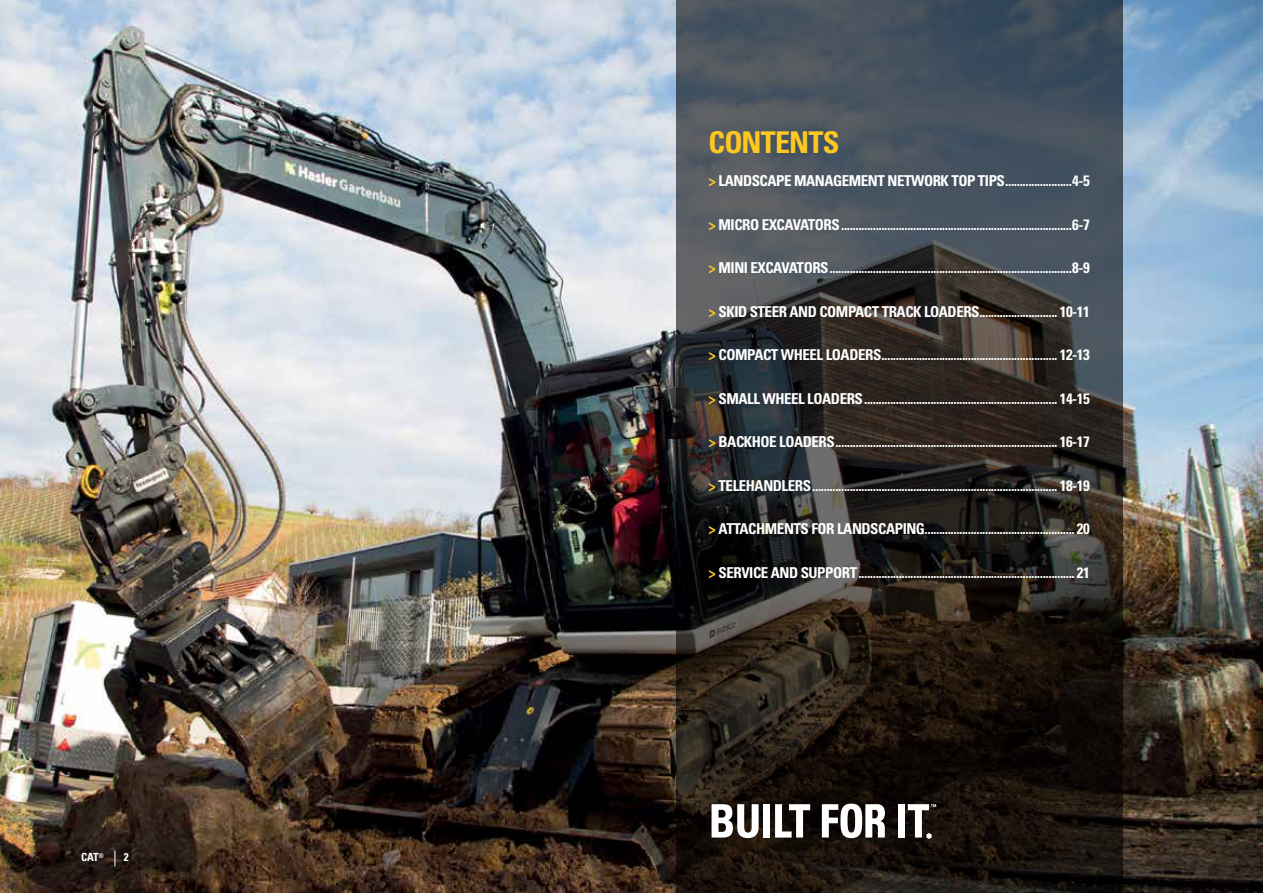
<style>
.page{position:relative;width:1263px;height:893px;background:#fff}
.page>*{position:absolute;margin:0;border:0;box-sizing:border-box;transform-origin:0 0}
.t1{font:700 condensed 30px "Univers";letter-spacing:-.02em;color:#ffc820}
.t2{font:700 condensed 15px "Univers LT Std";letter-spacing:-.03em;color:#fff}
.t3{font:700 condensed 11.25px "Univers LT Std";color:#fff}
.t4{font:700 condensed 6.6px "Univers LT Std";color:#fff}
.s1{color:#ffc820}
</style>
<div class="page">
<img style="left:0;top:0;width:1263px;height:893px">
<svg style="left:676px;top:0;width:447px;height:893px;background:#313132"></svg>
<svg style="left:115px;top:850px;width:1px;height:16px"></svg>
<svg style="left:711px;top:804px;width:48px;height:34px"></svg>
<div style="left:763px;top:804px;width:7px;height:33px;background:#fff"></div>
<svg style="left:775px;top:804px;width:35px;height:33px"></svg>
<svg style="left:822px;top:804px;width:63px;height:34px"></svg>
<div style="left:898px;top:804px;width:7px;height:33px;background:#fff"></div>
<svg style="left:908px;top:804px;width:28px;height:35px"></svg>
<p class="t4" style="left:98px;top:851px;width:7px">®</p>
<p class="t3" style="left:81px;top:850px;width:19px">CAT</p>
<p class="t3" style="left:124px;top:850px;width:6px">2</p>
<h1 class="t1" style="left:709px;top:124px;width:133px">CONTENTS</h1>
<p class="t2" style="left:709px;top:172px;width:382px"><span class="s1">&gt;</span> LANDSCAPE MANAGEMENT NETWORK TOP TIPS.......................4-5</p>
<p class="t2" style="left:709px;top:215px;width:382px"><span class="s1">&gt;</span> MICRO EXCAVATORS................................................................................6-7</p>
<p class="t2" style="left:709px;top:259px;width:382px"><span class="s1">&gt;</span> MINI EXCAVATORS....................................................................................8-9</p>
<p class="t2" style="left:709px;top:302px;width:382px"><span class="s1">&gt;</span> SKID STEER AND COMPACT TRACK LOADERS........................... 10-11</p>
<p class="t2" style="left:709px;top:346px;width:382px"><span class="s1">&gt;</span> COMPACT WHEEL LOADERS............................................................. 12-13</p>
<p class="t2" style="left:709px;top:389px;width:382px"><span class="s1">&gt;</span> SMALL WHEEL LOADERS................................................................... 14-15</p>
<p class="t2" style="left:709px;top:433px;width:382px"><span class="s1">&gt;</span> BACKHOE LOADERS............................................................................. 16-17</p>
<p class="t2" style="left:709px;top:476px;width:382px"><span class="s1">&gt;</span> TELEHANDLERS..................................................................................... 18-19</p>
<p class="t2" style="left:709px;top:520px;width:383px"><span class="s1">&gt;</span> ATTACHMENTS FOR LANDSCAPING.................................................... 20</p>
<p class="t2" style="left:709px;top:563px;width:383px"><span class="s1">&gt;</span> SERVICE AND SUPPORT........................................................................... 21</p>
</div>
